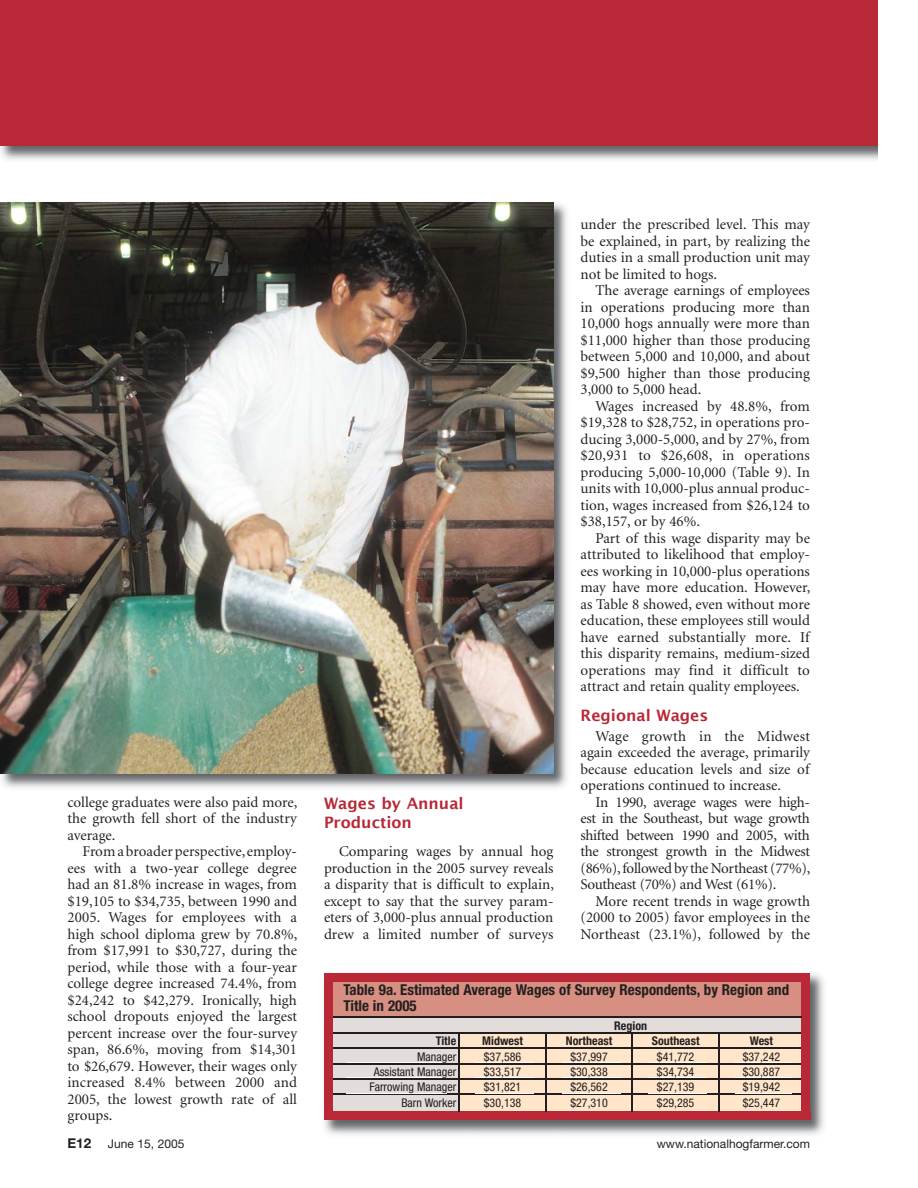
<style>
.page{position:relative;width:918px;height:1188px;background:#fff}
.page>*{position:absolute;margin:0;border:0;box-sizing:border-box;transform-origin:0 0}
.t1{font:600 15.75px/18.8px "Lucida Sans";color:#b82837}
.t2{font:15px/16.5px "Minion";color:#231f20;text-align:justify}
.t3{font:700 condensed 15px/16.5px "Helvetica Neue";color:#231f20}
.t4{font:condensed 12px "Helvetica Neue";color:#231f20}
.t5{font:700 condensed 12px "Helvetica Neue";color:#231f20}
.t6{font:12px "Helvetica Neue";color:#231f20}
.s1{font-weight:700;font-size:13.5px}
</style>
<div class="page">
<img style="left:324px;top:973px;width:500px;height:162px">
<div style="left:329px;top:977px;width:477px;height:40px;background:#d68f81"></div>
<div style="left:333px;top:1018px;width:468px;height:93px;background:#e2ddda"></div>
<div style="left:324px;top:973px;width:135px;height:9px;background:#b82837"></div>
<div style="left:324px;top:982px;width:9px;height:35px;background:#b82837"></div>
<div style="left:459px;top:973px;width:351px;height:9px;background:#b82837"></div>
<div style="left:801px;top:982px;width:9px;height:35px;background:#b82837"></div>
<div style="left:324px;top:1017px;width:9px;height:16px;background:#b82837"></div>
<div style="left:801px;top:1017px;width:9px;height:16px;background:#b82837"></div>
<div style="left:324px;top:1033px;width:9px;height:15px;background:#b82837"></div>
<div style="left:801px;top:1033px;width:9px;height:15px;background:#b82837"></div>
<div style="left:324px;top:1048px;width:9px;height:16px;background:#b82837"></div>
<div style="left:801px;top:1048px;width:9px;height:16px;background:#b82837"></div>
<div style="left:324px;top:1064px;width:9px;height:15px;background:#b82837"></div>
<div style="left:801px;top:1064px;width:9px;height:15px;background:#b82837"></div>
<div style="left:324px;top:1079px;width:9px;height:15px;background:#b82837"></div>
<div style="left:801px;top:1079px;width:9px;height:15px;background:#b82837"></div>
<div style="left:324px;top:1094px;width:9px;height:17px;background:#b82837"></div>
<div style="left:801px;top:1094px;width:9px;height:17px;background:#b82837"></div>
<div style="left:324px;top:1111px;width:486px;height:9px;background:#b82837"></div>
<hr style="left:333px;top:1017px;width:468px;height:1px;background:#231f20">
<hr style="left:333px;top:1032px;width:213px;height:1px;background:#231f20">
<hr style="left:546px;top:1032px;width:86px;height:1px;background:#231f20">
<hr style="left:632px;top:1032px;width:87px;height:1px;background:#231f20">
<hr style="left:719px;top:1032px;width:82px;height:1px;background:#231f20">
<hr style="left:333px;top:1047px;width:213px;height:2px;background:#231f20">
<hr style="left:333px;top:1063px;width:213px;height:1px;background:#231f20">
<hr style="left:333px;top:1078px;width:213px;height:2px;background:#231f20">
<hr style="left:333px;top:1094px;width:213px;height:1px;background:#231f20">
<svg style="left:459px;top:1033px;width:342px;height:79px;background:#e2cab3"></svg>
<hr style="left:347px;top:1062px;width:100px;height:1px;background:#fff">
<hr style="left:476px;top:1062px;width:58px;height:1px;background:#fff">
<hr style="left:562px;top:1062px;width:58px;height:1px;background:#fff">
<hr style="left:649px;top:1062px;width:58px;height:1px;background:#fff">
<hr style="left:735px;top:1062px;width:57px;height:1px;background:#fff">
<hr style="left:347px;top:1077px;width:100px;height:1px;background:#fff">
<hr style="left:476px;top:1077px;width:58px;height:1px;background:#fff">
<hr style="left:562px;top:1077px;width:58px;height:1px;background:#fff">
<hr style="left:649px;top:1077px;width:58px;height:1px;background:#fff">
<hr style="left:735px;top:1077px;width:57px;height:1px;background:#fff">
<hr style="left:347px;top:1093px;width:100px;height:1px;background:#fff">
<hr style="left:476px;top:1093px;width:58px;height:1px;background:#fff">
<hr style="left:562px;top:1093px;width:58px;height:1px;background:#fff">
<hr style="left:649px;top:1093px;width:58px;height:1px;background:#fff">
<hr style="left:735px;top:1093px;width:57px;height:1px;background:#fff">
<img style="left:1px;top:203px;width:566px;height:585px">
<img style="left:0;top:202px;width:554px;height:572px">
<img style="left:0;top:145px;width:878px;height:15px">
<div style="left:0;top:0;width:878px;height:145px;background:#b82837"></div>
<p class="t2" style="left:68px;top:795px;width:231px">college graduates were also paid more, the growth fell short of the industry average.</p>
<p class="t2" style="left:68px;top:844px;width:231px;text-indent:15px">From a broader perspective, employ&shy;ees with a two-year college degree had an 81.8% increase in wages, from $19,105 to $34,735, between 1990 and 2005. Wages for employees with a high school diploma grew by 70.8%, from $17,991 to $30,727, during the period, while those with a four-year college degree increased 74.4%, from $24,242 to $42,279. Ironically, high school dropouts enjoyed the largest percent increase over the four-survey span, 86.6%, moving from $14,301 to $26,679. However, their wages only increased 8.4% between 2000 and 2005, the lowest growth rate of all groups.</p>
<p class="t6" style="left:68px;top:1139px;width:118px"><span class="s1">E12</span> June 15, 2005</p>
<p class="t1" style="left:324px;top:794px;width:141px">Wages by Annual<br>Production</p>
<p class="t2" style="left:324px;top:844px;width:231px;text-indent:15px">Comparing wages by annual hog production in the 2005 survey reveals a disparity that is difficult to explain, except to say that the survey param&shy;eters of 3,000-plus annual production drew a limited number of surveys</p>
<p class="t2" style="left:581px;top:217px;width:231px">under the prescribed level. This may be explained, in part, by realizing the duties in a small production unit may not be limited to hogs.</p>
<p class="t2" style="left:581px;top:283px;width:231px;text-indent:15px">The average earnings of employees in operations producing more than 10,000 hogs annually were more than $11,000 higher than those producing between 5,000 and 10,000, and about $9,500 higher than those producing 3,000 to 5,000 head.</p>
<p class="t2" style="left:581px;top:399px;width:231px;text-indent:15px">Wages increased by 48.8%, from $19,328 to $28,752, in operations pro&shy;ducing 3,000-5,000, and by 27%, from $20,931 to $26,608, in operations producing 5,000-10,000 (Table 9). In units with 10,000-plus annual produc&shy;tion, wages increased from $26,124 to $38,157, or by 46%.</p>
<p class="t2" style="left:581px;top:531px;width:231px;text-indent:15px">Part of this wage disparity may be attributed to likelihood that employ&shy;ees working in 10,000-plus operations may have more education. However, as Table 8 showed, even without more education, these employees still would have earned substantially more. If this disparity remains, medium-sized operations may find it difficult to attract and retain quality employees.</p>
<p class="t1" style="left:581px;top:706px;width:129px">Regional Wages</p>
<p class="t2" style="left:581px;top:729px;width:231px;text-indent:15px">Wage growth in the Midwest again exceeded the average, primarily because education levels and size of operations continued to increase.</p>
<p class="t2" style="left:581px;top:795px;width:231px;text-indent:15px">In 1990, average wages were high&shy;est in the Southeast, but wage growth shifted between 1990 and 2005, with the strongest growth in the Midwest (86%), followed by the Northeast (77%), Southeast (70%) and West (61%).</p>
<p class="t2" style="left:581px;top:894px;width:231px;text-indent:15px">More recent trends in wage growth (2000 to 2005) favor employees in the Northeast (23.1%), followed by the</p>
<p class="t3" style="left:344px;top:983px;width:447px">Table 9a. Estimated Average Wages of Survey Respondents, by Region and<br>Title in 2005</p>
<p class="t5" style="left:614px;top:1021px;width:34px">Region</p>
<p class="t5" style="left:436px;top:1036px;width:22px">Title</p>
<p class="t5" style="left:482px;top:1036px;width:42px">Midwest</p>
<p class="t5" style="left:566px;top:1036px;width:48px">Northeast</p>
<p class="t5" style="left:652px;top:1036px;width:49px">Southeast</p>
<p class="t5" style="left:750px;top:1036px;width:25px">West</p>
<p class="t4" style="left:417px;top:1052px;width:41px">Manager</p>
<p class="t4" style="left:484px;top:1052px;width:39px">$37,586</p>
<p class="t4" style="left:570px;top:1052px;width:39px">$37,997</p>
<p class="t4" style="left:657px;top:1052px;width:39px">$41,772</p>
<p class="t4" style="left:743px;top:1052px;width:39px">$37,242</p>
<p class="t4" style="left:374px;top:1067px;width:84px">Assistant Manager</p>
<p class="t4" style="left:484px;top:1067px;width:39px">$33,517</p>
<p class="t4" style="left:570px;top:1067px;width:39px">$30,338</p>
<p class="t4" style="left:657px;top:1067px;width:39px">$34,734</p>
<p class="t4" style="left:743px;top:1067px;width:39px">$30,887</p>
<p class="t4" style="left:370px;top:1083px;width:88px">Farrowing Manager</p>
<p class="t4" style="left:484px;top:1083px;width:39px">$31,821</p>
<p class="t4" style="left:570px;top:1083px;width:39px">$26,562</p>
<p class="t4" style="left:657px;top:1083px;width:39px">$27,139</p>
<p class="t4" style="left:743px;top:1083px;width:39px">$19,942</p>
<p class="t4" style="left:401px;top:1098px;width:56px">Barn Worker</p>
<p class="t4" style="left:484px;top:1098px;width:39px">$30,138</p>
<p class="t4" style="left:570px;top:1098px;width:39px">$27,310</p>
<p class="t4" style="left:657px;top:1098px;width:39px">$29,285</p>
<p class="t4" style="left:743px;top:1098px;width:39px">$25,447</p>
<p class="t6" style="left:657px;top:1139px;width:155px">www.nationalhogfarmer.com</p>
</div>
